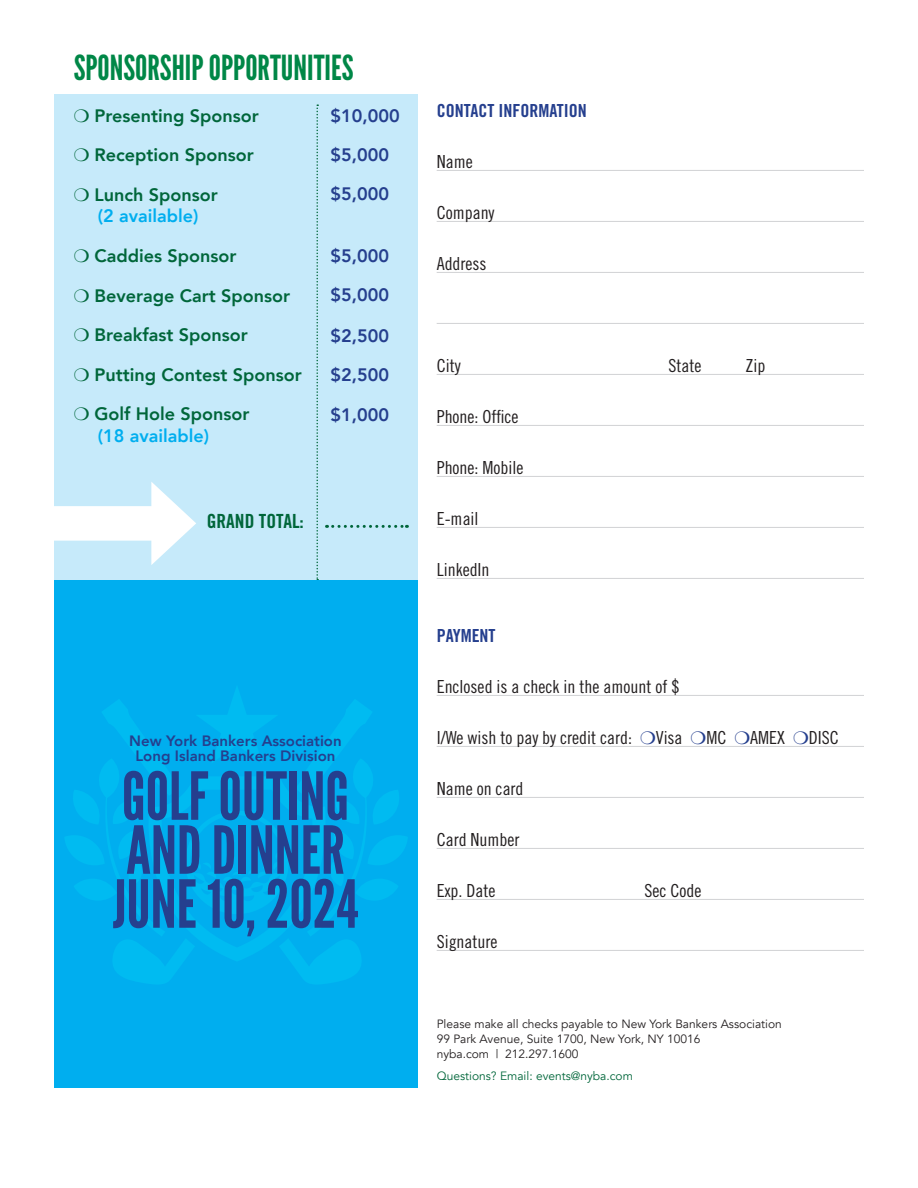
<style>
.page{position:relative;width:918px;height:1188px;background:#fff}
.page>*{position:absolute;margin:0;border:0;box-sizing:border-box;transform-origin:0 0}
.t1{font:66px/54px "League Gothic";color:#253f8e}
.t2{font:34.5px "League Gothic";color:#008747}
.t3{font:19.5px "Trade Gothic Bold Cond Twenty";color:#00663a}
.t4{font:18px "Trade Gothic Cond Eighteen";color:#231f20}
.t5{font:800 18px "Avenir";color:#00663a}
.t6{font:800 18px "Avenir";color:#253f8e}
.t7{font:18px "Trade Gothic Bold Cond Twenty";color:#253f8e}
.t8{font:800 18px "Avenir";color:#00aeef}
.t9{font:800 15px "Avenir";color:#253f8e}
.t10{font:12px/15px "Avenir";color:#231f20}
.t11{font:12px "Avenir";color:#00663a}
</style>
<div class="page">
<div style="left:54px;top:94px;width:363px;height:486px;background:#c6eafa"></div>
<hr style="left:437px;top:170px;width:427px;height:1px;background:#d1d2d4">
<hr style="left:437px;top:221px;width:427px;height:1px;background:#d1d2d4">
<hr style="left:437px;top:272px;width:427px;height:1px;background:#d1d2d4">
<hr style="left:437px;top:323px;width:427px;height:1px;background:#d1d2d4">
<hr style="left:437px;top:374px;width:427px;height:1px;background:#d1d2d4">
<hr style="left:437px;top:425px;width:427px;height:1px;background:#d1d2d4">
<hr style="left:437px;top:476px;width:427px;height:1px;background:#d1d2d4">
<hr style="left:437px;top:527px;width:427px;height:1px;background:#d1d2d4">
<hr style="left:437px;top:578px;width:427px;height:1px;background:#d1d2d4">
<hr style="left:437px;top:695px;width:427px;height:1px;background:#d1d2d4">
<hr style="left:437px;top:746px;width:427px;height:1px;background:#d1d2d4">
<hr style="left:437px;top:797px;width:427px;height:1px;background:#d1d2d4">
<hr style="left:437px;top:848px;width:427px;height:1px;background:#d1d2d4">
<hr style="left:437px;top:899px;width:427px;height:1px;background:#d1d2d4">
<hr style="left:437px;top:950px;width:427px;height:1px;background:#d1d2d4">
<svg style="left:327px;top:525px;width:80px;height:3px"></svg>
<svg style="left:316px;top:104px;width:2px;height:476px"></svg>
<div style="left:3px;top:506px;width:163px;height:35px;background:#fff"></div>
<svg style="left:151px;top:482px;width:45px;height:83px"></svg>
<div style="left:54px;top:580px;width:363px;height:508px;background:#00aeef"></div>
<svg style="left:65px;top:687px;width:343px;height:297px"></svg>
<p class="t2" style="left:74px;top:48px;width:281px">SPONSORSHIP OPPORTUNITIES</p>
<p class="t5" style="left:95px;top:101px;width:166px">Presenting Sponsor</p>
<p class="t5" style="left:95px;top:141px;width:161px">Reception Sponsor</p>
<p class="t5" style="left:95px;top:180px;width:125px">Lunch Sponsor</p>
<p class="t8" style="left:98px;top:202px;width:102px">(2 available)</p>
<p class="t5" style="left:95px;top:242px;width:143px">Caddies Sponsor</p>
<p class="t5" style="left:95px;top:281px;width:197px">Beverage Cart Sponsor</p>
<p class="t5" style="left:95px;top:321px;width:155px">Breakfast Sponsor</p>
<p class="t5" style="left:95px;top:360px;width:209px">Putting Contest Sponsor</p>
<p class="t5" style="left:95px;top:400px;width:156px">Golf Hole Sponsor</p>
<p class="t8" style="left:98px;top:422px;width:113px">(18 available)</p>
<p class="t6" style="left:331px;top:102px;width:71px">$10,000</p>
<p class="t6" style="left:331px;top:140px;width:60px">$5,000</p>
<p class="t6" style="left:331px;top:180px;width:60px">$5,000</p>
<p class="t6" style="left:331px;top:242px;width:60px">$5,000</p>
<p class="t6" style="left:331px;top:281px;width:60px">$5,000</p>
<p class="t6" style="left:331px;top:322px;width:60px">$2,500</p>
<p class="t6" style="left:331px;top:361px;width:60px">$2,500</p>
<p class="t6" style="left:331px;top:401px;width:60px">$1,000</p>
<p class="t3" style="left:207px;top:509px;width:99px">GRAND TOTAL:</p>
<p class="t9" style="left:129px;top:729px;width:214px">New York Bankers Association</p>
<p class="t9" style="left:136px;top:744px;width:201px">Long Island Bankers Division</p>
<p class="t1" style="left:122px;top:770px;width:229px">GOLF OUTING<br>AND DINNER</p>
<p class="t1" style="left:113px;top:878px;width:247px">JUNE 10, 2024</p>
<p class="t7" style="left:437px;top:100px;width:151px">CONTACT INFORMATION</p>
<p class="t4" style="left:437px;top:151px;width:37px">Name</p>
<p class="t4" style="left:437px;top:202px;width:59px">Company</p>
<p class="t4" style="left:437px;top:253px;width:51px">Address</p>
<p class="t4" style="left:437px;top:355px;width:25px">City</p>
<p class="t4" style="left:668px;top:355px;width:34px">State</p>
<p class="t4" style="left:745px;top:355px;width:21px">Zip</p>
<p class="t4" style="left:437px;top:406px;width:83px">Phone: Office</p>
<p class="t4" style="left:437px;top:457px;width:88px">Phone: Mobile</p>
<p class="t4" style="left:437px;top:508px;width:43px">E-mail</p>
<p class="t4" style="left:437px;top:559px;width:54px">LinkedIn</p>
<p class="t7" style="left:437px;top:625px;width:60px">PAYMENT</p>
<p class="t4" style="left:437px;top:676px;width:244px">Enclosed is a check in the amount of $</p>
<p class="t4" style="left:437px;top:727px;width:197px">I/We wish to pay by credit card:</p>
<p class="t4" style="left:656px;top:727px;width:28px">Visa</p>
<p class="t4" style="left:706px;top:727px;width:21px">MC</p>
<p class="t4" style="left:750px;top:727px;width:36px">AMEX</p>
<p class="t4" style="left:809px;top:727px;width:31px">DISC</p>
<p class="t4" style="left:437px;top:778px;width:88px">Name on card</p>
<p class="t4" style="left:437px;top:829px;width:84px">Card Number</p>
<p class="t4" style="left:437px;top:880px;width:60px">Exp. Date</p>
<p class="t4" style="left:645px;top:880px;width:58px">Sec Code</p>
<p class="t4" style="left:437px;top:931px;width:62px">Signature</p>
<p class="t10" style="left:437px;top:1016px;width:347px">Please make all checks payable to New York Bankers Association</p>
<p class="t10" style="left:437px;top:1031px;width:265px">99 Park Avenue, Suite 1700, New York, NY 10016 nyba.com | 212.297.1600</p>
<p class="t11" style="left:437px;top:1069px;width:198px">Questions? Email: events@nyba.com</p>
</div>
